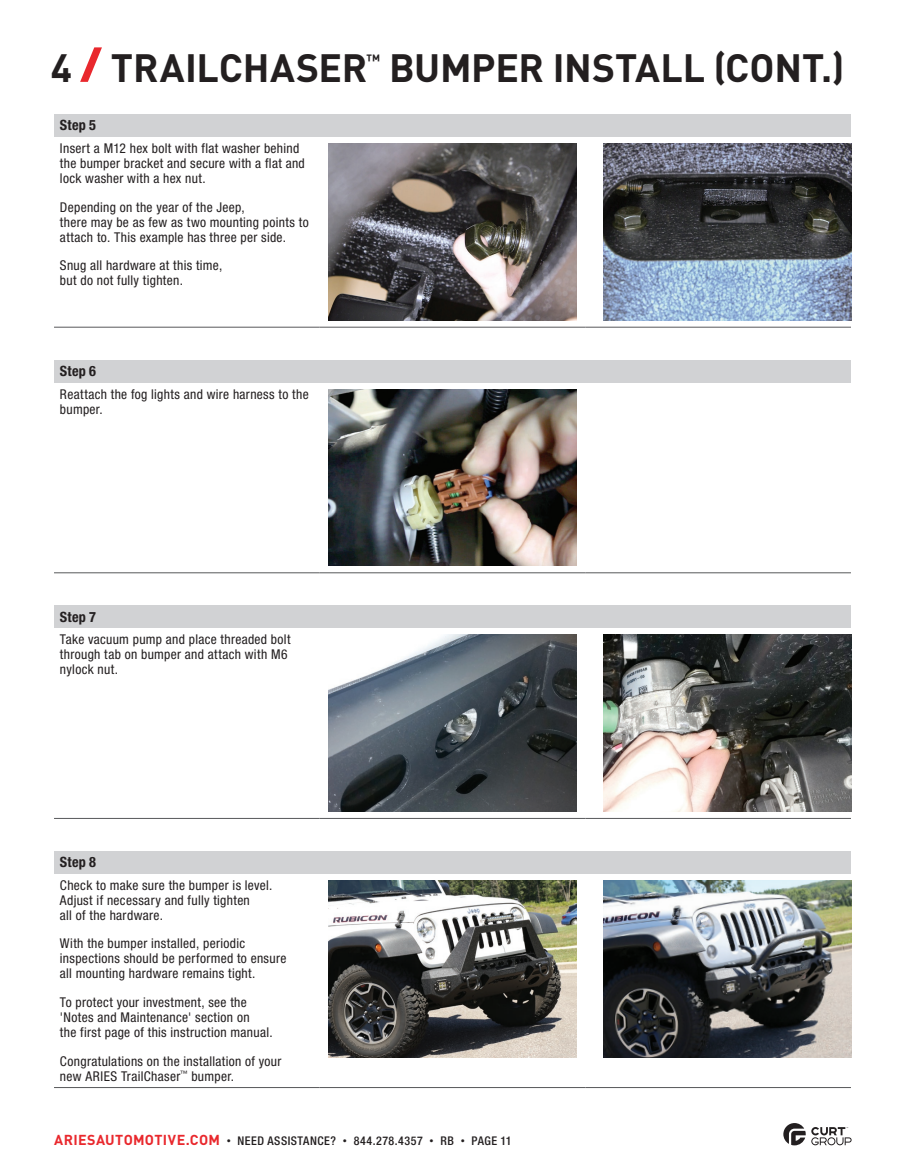
<style>
.page{position:relative;width:905px;height:1175px;background:#fff}
.page>*{position:absolute;margin:0;border:0;box-sizing:border-box;transform-origin:0 0}
.t1{font:700 39px "DINOT";letter-spacing:-.005em;color:#231f20}
.t2{font:700 16.2px "DINOT";color:#231f20}
.t3{font:700 condensed 14.25px "Helvetica Neue LT Std";letter-spacing:.015em;color:#231f20}
.t4{font:condensed 13.5px/15px "Helvetica Neue LT Std";letter-spacing:.025em;color:#231f20}
.t5{font:500 condensed 12px "Helvetica Neue LT Std";letter-spacing:.04em;color:#231f20}
.s1{font-weight:900;font-size:40.95px;color:#e9282d}
.s2{font-family:"DINOT";font-weight:700;font-stretch:normal;font-size:14.25px;color:#e9282d}
.s3{font-family:"DINOT";font-weight:400;font-stretch:normal;font-size:9px}
</style>
<div class="page">
<svg style="left:783px;top:1123px;width:68px;height:22px"></svg>
<div style="left:54px;top:114px;width:796px;height:22px;background:#d1d2d4"></div>
<hr style="left:54px;top:327px;width:266px;height:1px;background:#57585a">
<hr style="left:320px;top:327px;width:265px;height:1px;background:#57585a">
<hr style="left:585px;top:327px;width:265px;height:1px;background:#57585a">
<img style="left:329px;top:143px;width:247px;height:177px">
<img style="left:603px;top:143px;width:248px;height:177px">
<div style="left:54px;top:851px;width:796px;height:22px;background:#d1d2d4"></div>
<hr style="left:54px;top:1087px;width:266px;height:1px;background:#57585a">
<hr style="left:320px;top:1087px;width:265px;height:1px;background:#57585a">
<hr style="left:585px;top:1087px;width:265px;height:1px;background:#57585a">
<img style="left:329px;top:880px;width:247px;height:177px">
<img style="left:603px;top:880px;width:248px;height:177px">
<div style="left:54px;top:360px;width:796px;height:22px;background:#d1d2d4"></div>
<hr style="left:54px;top:572px;width:266px;height:1px;background:#57585a">
<hr style="left:320px;top:572px;width:265px;height:1px;background:#57585a">
<hr style="left:585px;top:572px;width:265px;height:1px;background:#57585a">
<img style="left:329px;top:389px;width:247px;height:177px">
<div style="left:54px;top:605px;width:796px;height:22px;background:#d1d2d4"></div>
<hr style="left:54px;top:818px;width:266px;height:1px;background:#57585a">
<hr style="left:320px;top:818px;width:265px;height:1px;background:#57585a">
<hr style="left:585px;top:818px;width:265px;height:1px;background:#57585a">
<img style="left:329px;top:634px;width:247px;height:177px">
<img style="left:603px;top:634px;width:248px;height:177px">
<h1 class="t1" style="left:51px;top:37px;width:318px">4 <span class="s1">/</span> TRAILCHASER</h1>
<p class="t2" style="left:366px;top:47px;width:15px">™</p>
<h1 class="t1" style="left:389px;top:37px;width:457px">BUMPER INSTALL (CONT.)</h1>
<p class="t3" style="left:60px;top:117px;width:38px">Step 5</p>
<p class="t4" style="left:60px;top:141px;width:246px">Insert a M12 hex bolt with flat washer behind the bumper bracket and secure with a flat and lock washer with a hex nut.</p>
<p class="t4" style="left:60px;top:199px;width:250px">Depending on the year of the Jeep,<br>there may be as few as two mounting points to attach to. This example has three per side.</p>
<p class="t4" style="left:60px;top:258px;width:164px">Snug all hardware at this time, but do not fully tighten.</p>
<p class="t3" style="left:60px;top:362px;width:38px">Step 6</p>
<p class="t4" style="left:60px;top:386px;width:250px">Reattach the fog lights and wire harness to the bumper.</p>
<p class="t3" style="left:60px;top:608px;width:38px">Step 7</p>
<p class="t4" style="left:60px;top:632px;width:232px">Take vacuum pump and place threaded bolt through tab on bumper and attach with M6 nylock nut.</p>
<p class="t3" style="left:60px;top:853px;width:38px">Step 8</p>
<p class="t4" style="left:60px;top:877px;width:214px">Check to make sure the bumper is level.<br>Adjust if necessary and fully tighten<br>all of the hardware.</p>
<p class="t4" style="left:60px;top:936px;width:228px">With the bumper installed, periodic inspections should be performed to ensure all mounting hardware remains tight.</p>
<p class="t4" style="left:60px;top:994px;width:214px">To protect your investment, see the 'Notes and Maintenance' section on<br>the first page of this instruction manual.</p>
<p class="t4" style="left:60px;top:1053px;width:223px">Congratulations on the installation of your new ARIES TrailChaser<sup>™</sup> bumper.</p>
<p class="t5" style="left:54px;top:1133px;width:459px"><span class="s2">ARIESAUTOMOTIVE.COM</span> <span class="s3">•</span> NEED ASSISTANCE? <span class="s3">•</span> 844.278.4357 <span class="s3">•</span> RB <span class="s3">•</span> PAGE 11</p>
</div>
